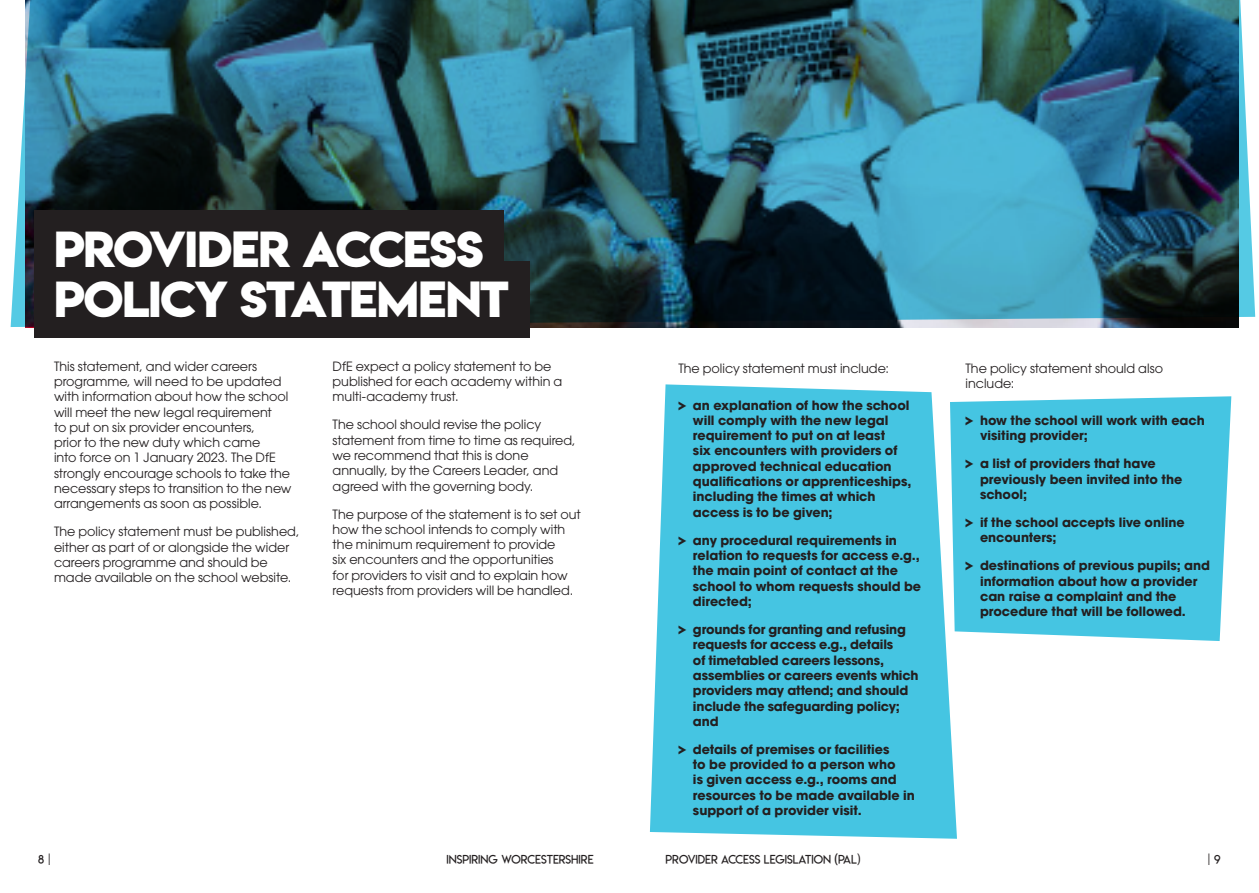
<style>
.page{position:relative;width:1259px;height:893px;background:#fff}
.page>*{position:absolute;margin:0;border:0;box-sizing:border-box;transform-origin:0 0}
.t1{font:45px/50.6px "Lemon Milkbold";letter-spacing:-.035em;color:#fff}
.Body{font:12.75px/15.3px "ITC Avant Garde Pro";color:#231f20}
.Body-2{font:700 12.75px/15.3px "ITC Avant Garde Pro";letter-spacing:-.005em;color:#231f20}
.t2{font:12px "Lemon Milklight";color:#231f20}
.s1{font-family:"Lemon Milkbold";font-weight:400}
</style>
<div class="page">
<svg style="left:650px;top:384px;width:307px;height:455px;background:#52c9e4"></svg>
<div style="left:950px;top:396px;width:281px;height:245px;background:#45c5e2"></div>
<img style="left:11px;top:0;width:1244px;height:327px">
<div style="left:34px;top:210px;width:470px;height:77px;background:#231f20"></div>
<div style="left:34px;top:261px;width:496px;height:77px;background:#231f20"></div>
<h2 class="t1" style="left:54px;top:223px;width:457px">PROVIDER ACCESS<br>POLICY STATEMENT</h2>
<p class="Body" style="left:54px;top:358px;width:239px">This statement, and wider careers programme, will need to be updated with information about how the school will meet the new legal requirement<br>to put on six provider encounters,<br>prior to the new duty which came<br>into force on 1 January 2023. The DfE strongly encourage schools to take the necessary steps to transition to the new arrangements as soon as possible.</p>
<p class="Body" style="left:54px;top:524px;width:247px">The policy statement must be published, either as part of or alongside the wider careers programme and should be made available on the school website.</p>
<p class="Body" style="left:332px;top:358px;width:231px">DfE expect a policy statement to be published for each academy within a multi-academy trust.</p>
<p class="Body" style="left:332px;top:417px;width:245px">The school should revise the policy statement from time to time as required, we recommend that this is done annually, by the Careers Leader, and agreed with the governing body.</p>
<p class="Body" style="left:332px;top:506px;width:250px">The purpose of the statement is to set out how the school intends to comply with the minimum requirement to provide<br>six encounters and the opportunities<br>for providers to visit and to explain how requests from providers will be handled.</p>
<p class="Body" style="left:678px;top:360px;width:212px">The policy statement must include:</p>
<p class="Body-2" style="left:693px;top:397px;width:220px;text-indent:-15px"><span class="s1">&gt;</span> an explanation of how the school will comply with the new legal requirement to put on at least<br>six encounters with providers of approved technical education qualifications or apprenticeships, including the times at which access is to be given;</p>
<p class="Body-2" style="left:693px;top:532px;width:230px;text-indent:-15px"><span class="s1">&gt;</span> any procedural requirements in relation to requests for access e.g., the main point of contact at the school to whom requests should be directed;</p>
<p class="Body-2" style="left:693px;top:621px;width:227px;text-indent:-15px"><span class="s1">&gt;</span> grounds for granting and refusing requests for access e.g., details<br>of timetabled careers lessons, assemblies or careers events which providers may attend; and should include the safeguarding policy; and</p>
<p class="Body-2" style="left:693px;top:741px;width:223px;text-indent:-15px"><span class="s1">&gt;</span> details of premises or facilities<br>to be provided to a person who<br>is given access e.g., rooms and resources to be made available in support of a provider visit.</p>
<p class="Body" style="left:965px;top:361px;width:199px">The policy statement should also include:</p>
<p class="Body-2" style="left:980px;top:412px;width:226px;text-indent:-15px"><span class="s1">&gt;</span> how the school will work with each visiting provider;</p>
<p class="Body-2" style="left:980px;top:456px;width:204px;text-indent:-15px"><span class="s1">&gt;</span> a list of providers that have previously been invited into the school;</p>
<p class="Body-2" style="left:980px;top:514px;width:206px;text-indent:-15px"><span class="s1">&gt;</span> if the school accepts live online encounters;</p>
<p class="Body-2" style="left:980px;top:558px;width:231px;text-indent:-15px"><span class="s1">&gt;</span> destinations of previous pupils; and information about how a provider can raise a complaint and the procedure that will be followed.</p>
<p class="t2" style="left:38px;top:851px;width:14px">8 |</p>
<p class="t2" style="left:446px;top:851px;width:149px">INSPIRING WORCESTERSHIRE</p>
<p class="t2" style="left:665px;top:851px;width:196px">PROVIDER ACCESS LEGISLATION (PAL)</p>
<p class="t2" style="left:1207px;top:851px;width:15px">| 9</p>
</div>
